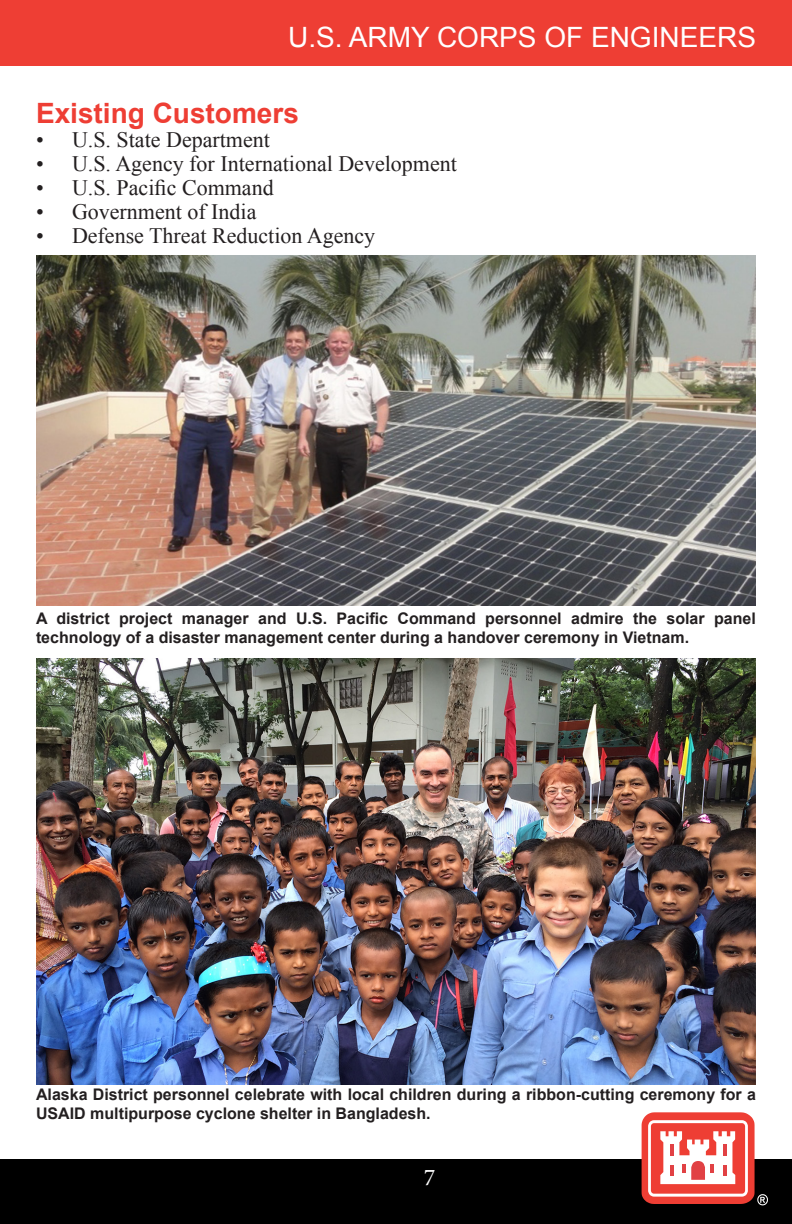
<style>
.page{position:relative;width:792px;height:1224px;background:#fff}
.page>*{position:absolute;margin:0;border:0;box-sizing:border-box;transform-origin:0 0}
.t1{font:28px "Arial";color:#fff}
._01_Heading{font:700 28px "Arial";color:#ee3e34}
.t2{font:24px "Minion Pro";color:#fff}
.t3{font:22px "Times New Roman";color:#231f20}
.photo_Caption{font:700 16px/19.2px "Arial";color:#231f20}
</style>
<div class="page">
<div style="left:0;top:0;width:792px;height:66px;background:#ee3e34"></div>
<div style="left:0;top:1159px;width:792px;height:65px;background:#000"></div>
<svg style="left:642px;top:1112px;width:126px;height:93px"></svg>
<img style="left:36px;top:658px;width:720px;height:427px">
<img style="left:36px;top:255px;width:720px;height:350px">
<h1 class="t1" style="left:288px;top:19px;width:469px">U.S. ARMY CORPS OF ENGINEERS</h1>
<p class="_01_Heading" style="left:36px;top:95px;width:264px">Existing Customers</p>
<p class="t3" style="left:36px;top:125px;width:235px">• U.S. State Department</p>
<p class="t3" style="left:36px;top:149px;width:422px">• U.S. Agency for International Development</p>
<p class="t3" style="left:36px;top:173px;width:239px">• U.S. Pacific Command</p>
<p class="t3" style="left:36px;top:197px;width:222px">• Government of India</p>
<p class="t3" style="left:36px;top:221px;width:341px">• Defense Threat Reduction Agency</p>
<p class="photo_Caption" style="left:36px;top:609px;width:722px">A district project manager and U.S. Pacific Command personnel admire the solar panel technology of a disaster management center during a handover ceremony in Vietnam.</p>
<p class="photo_Caption" style="left:36px;top:1086px;width:721px">Alaska District personnel celebrate with local children during a ribbon-cutting ceremony for a<br>USAID multipurpose cyclone shelter in Bangladesh.</p>
<h2 class="t2" style="left:424px;top:1161px;width:13px">7</h2>
</div>
